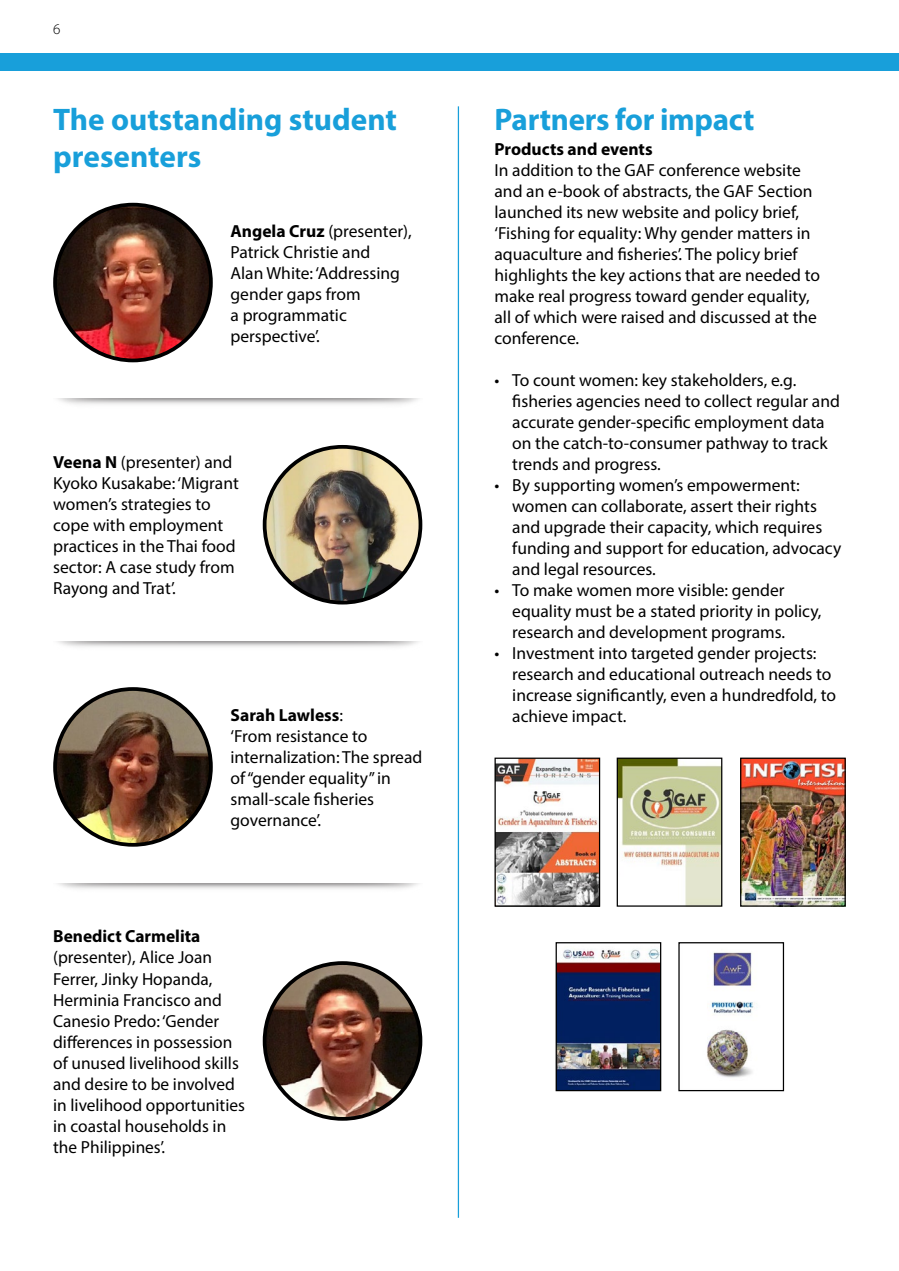
<style>
.page{position:relative;width:899px;height:1271px;background:#fff}
.page>*{position:absolute;margin:0;border:0;box-sizing:border-box;transform-origin:0 0}
.t1{font:700 31.25px/37.5px "Myriad Pro";color:#189fda}
.t2{font:17.5px/21px "Myriad Pro";color:#000}
.t3{font:700 17.5px "Myriad Pro";color:#000}
.t4{font:300 15px "Myriad Pro";color:#000}
.s1{font-weight:700}
</style>
<div class="page">
<img style="left:264px;top:447px;width:156px;height:155px;border-radius:78px">
<div style="left:263px;top:445px;width:159px;height:159px;border:4px solid #000;border-radius:50%"></div>
<div style="left:0;top:53px;width:898px;height:18px;background:#189fda"></div>
<hr style="left:457px;top:106px;width:2px;height:1111px;background:#189fda">
<img style="left:496px;top:759px;width:102px;height:145px">
<div style="left:494px;top:757px;width:106px;height:149px;border:1px solid #000"></div>
<img style="left:741px;top:759px;width:102px;height:145px">
<div style="left:739px;top:757px;width:106px;height:149px;border:1px solid #000"></div>
<img style="left:618px;top:759px;width:102px;height:145px">
<div style="left:616px;top:757px;width:106px;height:149px;border:1px solid #000"></div>
<img style="left:557px;top:949px;width:102px;height:140px">
<div style="left:555px;top:942px;width:106px;height:149px;border:1px solid #000"></div>
<img style="left:707px;top:951px;width:48px;height:127px">
<div style="left:678px;top:942px;width:105px;height:149px;border:1px solid #000"></div>
<img style="left:55px;top:205px;width:156px;height:155px;border-radius:78px">
<div style="left:53px;top:203px;width:160px;height:159px;border:4px solid #000;border-radius:50%"></div>
<img style="left:55px;top:690px;width:156px;height:154px">
<div style="left:53px;top:687px;width:160px;height:159px;border:4px solid #000;border-radius:50%"></div>
<img style="left:264px;top:963px;width:156px;height:155px;border-radius:78px">
<div style="left:263px;top:961px;width:159px;height:159px;border:4px solid #000;border-radius:50%"></div>
<p class="t4" style="left:53px;top:21px;width:9px">6</p>
<h1 class="t1" style="left:53px;top:99px;width:345px">The outstanding student presenters</h1>
<p class="t2" style="left:230px;top:220px;width:183px"><span class="s1">Angela Cruz</span> (presenter),<br>Patrick Christie and<br>Alan White: ‘Addressing gender gaps from<br>a programmatic perspective’.</p>
<p class="t2" style="left:53px;top:451px;width:187px"><span class="s1">Veena N</span> (presenter) and<br>Kyoko Kusakabe: ‘Migrant women’s strategies to cope with employment practices in the Thai food sector: A case study from<br>Rayong and Trat’.</p>
<p class="t2" style="left:230px;top:704px;width:193px"><span class="s1">Sarah Lawless</span>:<br>‘From resistance to internalization: The spread of “gender equality” in small-scale fisheries governance’.</p>
<p class="t3" style="left:53px;top:925px;width:148px">Benedict Carmelita</p>
<p class="t2" style="left:53px;top:946px;width:193px">(presenter), Alice Joan<br>Ferrer, Jinky Hopanda,<br>Herminia Francisco and<br>Canesio Predo: ‘Gender differences in possession of unused livelihood skills and desire to be involved in livelihood opportunities in coastal households in the Philippines’.</p>
<h1 class="t1" style="left:494px;top:99px;width:261px">Partners for impact</h1>
<p class="t3" style="left:494px;top:137px;width:160px">Products and events</p>
<p class="t2" style="left:494px;top:159px;width:327px">In addition to the GAF conference website and an e-book of abstracts, the GAF Section launched its new website and policy brief, ‘Fishing for equality: Why gender matters in aquaculture and fisheries’. The policy brief highlights the key actions that are needed to make real progress toward gender equality, all of which were raised and discussed at the conference.</p>
<p class="t2" style="left:512px;top:369px;width:329px;text-indent:-18px">• To count women: key stakeholders, e.g. fisheries agencies need to collect regular and accurate gender-specific employment data on the catch-to-consumer pathway to track trends and progress.</p>
<p class="t2" style="left:512px;top:474px;width:330px;text-indent:-18px">• By supporting women’s empowerment: women can collaborate, assert their rights and upgrade their capacity, which requires funding and support for education, advocacy and legal resources.</p>
<p class="t2" style="left:512px;top:579px;width:311px;text-indent:-18px">• To make women more visible: gender equality must be a stated priority in policy, research and development programs.</p>
<p class="t2" style="left:512px;top:642px;width:325px;text-indent:-18px">• Investment into targeted gender projects: research and educational outreach needs to increase significantly, even a hundredfold, to achieve impact.</p>
</div>
